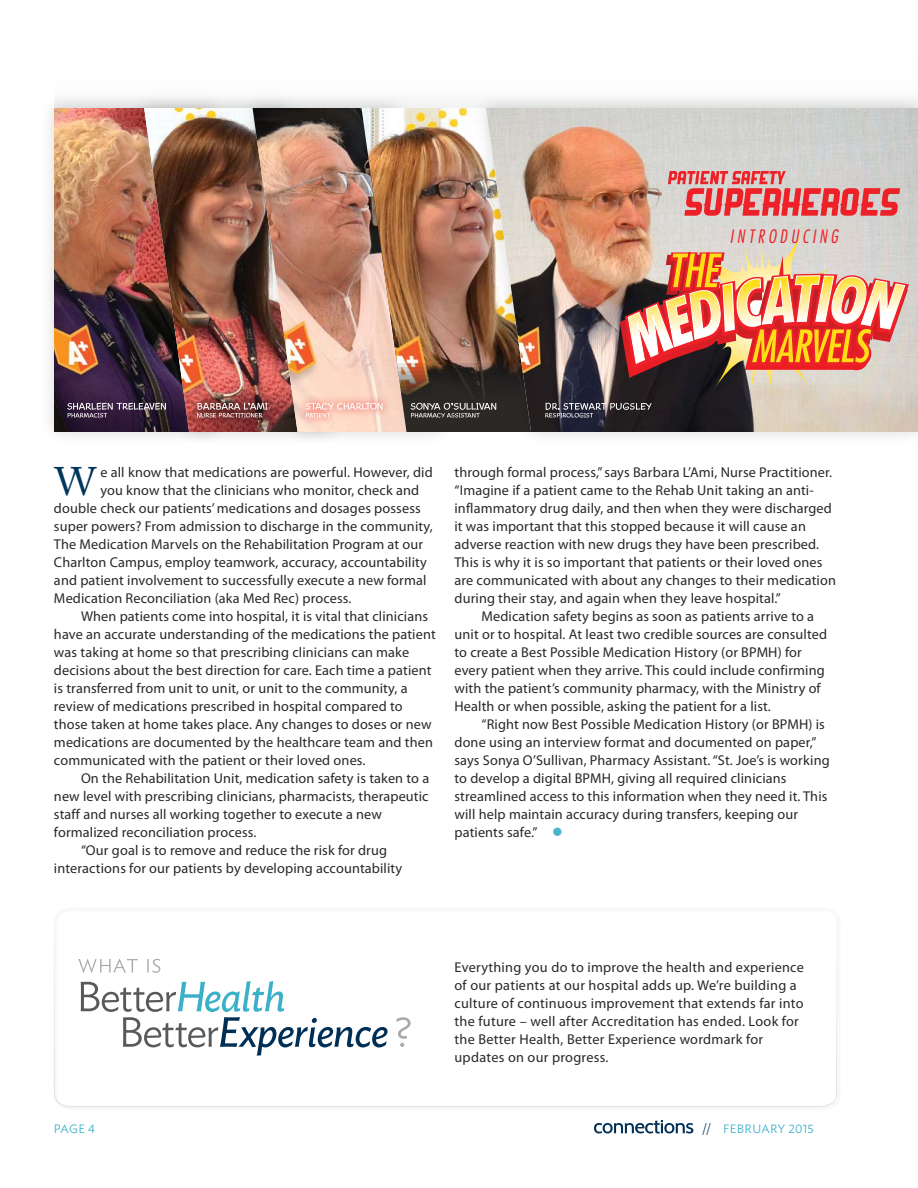
<style>
.page{position:relative;width:918px;height:1188px;background:#fff}
.page>*{position:absolute;margin:0;border:0;box-sizing:border-box;transform-origin:0 0}
.t1{font:39.6px "Adobe Caslon Pro";color:#00365b}
.t2{font:italic 300 condensed 18px "Futura";letter-spacing:.2em;color:#ed1d24}
.t3{font:14.25px/18px "Myriad Pro";letter-spacing:.01em;color:#292829}
.t4{font:300 12px "Ideal Sans";letter-spacing:.03em;color:#3bb0c9}
.s1{color:#4ab4cb}
.s2{color:#003055}
</style>
<div class="page">
<svg style="left:594px;top:1120px;width:99px;height:13px"></svg>
<svg style="left:54px;top:968px;width:783px;height:139px"></svg>
<svg style="left:81px;top:981px;width:307px;height:75px"></svg>
<svg style="left:78px;top:959px;width:82px;height:14px"></svg>
<svg style="left:397px;top:1017px;width:14px;height:30px"></svg>
<div style="left:39px;top:93px;width:191px;height:353px;background:#f8f8f8"></div>
<img style="left:54px;top:108px;width:76px;height:324px">
<div style="left:130px;top:93px;width:216px;height:353px;background:#000;opacity:.15"></div>
<img style="left:144px;top:108px;width:95px;height:324px">
<div style="left:239px;top:93px;width:216px;height:353px;background:#000;opacity:.15"></div>
<img style="left:253px;top:108px;width:109px;height:324px">
<img style="left:362px;top:108px;width:110px;height:324px">
<div style="left:472px;top:93px;width:446px;height:353px;background:#000;opacity:.15"></div>
<img style="left:486px;top:108px;width:432px;height:324px">
<svg style="left:621px;top:188px;width:292px;height:258px;background:#d2c3b9"></svg>
<svg style="left:668px;top:171px;width:232px;height:45px;background:#de8586"></svg>
<svg style="left:67px;top:403px;width:99px;height:15px"></svg>
<div style="left:189px;top:395px;width:86px;height:31px;background:#000;opacity:.95"></div>
<svg style="left:197px;top:403px;width:71px;height:15px"></svg>
<div style="left:298px;top:395px;width:93px;height:31px;background:#ed1d24;opacity:.95"></div>
<svg style="left:306px;top:403px;width:77px;height:15px"></svg>
<svg style="left:411px;top:403px;width:85px;height:15px"></svg>
<img style="left:545px;top:230px;width:363px;height:216px">
<p class="t2" style="left:730px;top:225px;width:110px">INTRODUCING</p>
<h1 class="t1" style="left:55px;top:458px;width:43px">W</h1>
<p class="t3" style="left:100px;top:463px;width:334px">e all know that medications are powerful. However, did</p>
<p class="t3" style="left:100px;top:481px;width:320px">you know that the clinicians who monitor, check and</p>
<p class="t3" style="left:54px;top:499px;width:368px">double check our patients’ medications and dosages possess</p>
<p class="t3" style="left:54px;top:517px;width:380px">super powers? From admission to discharge in the community,</p>
<p class="t3" style="left:54px;top:535px;width:371px">The Medication Marvels on the Rehabilitation Program at our</p>
<p class="t3" style="left:54px;top:553px;width:374px">Charlton Campus, employ teamwork, accuracy, accountability</p>
<p class="t3" style="left:54px;top:571px;width:374px">and patient involvement to successfully execute a new formal</p>
<p class="t3" style="left:54px;top:589px;width:299px">Medication Reconciliation (aka Med Rec) process.</p>
<p class="t3" style="left:81px;top:607px;width:349px">When patients come into hospital, it is vital that clinicians</p>
<p class="t3" style="left:54px;top:625px;width:383px">have an accurate understanding of the medications the patient</p>
<p class="t3" style="left:54px;top:643px;width:357px">was taking at home so that prescribing clinicians can make</p>
<p class="t3" style="left:54px;top:661px;width:379px">decisions about the best direction for care. Each time a patient</p>
<p class="t3" style="left:54px;top:679px;width:355px">is transferred from unit to unit, or unit to the community, a</p>
<p class="t3" style="left:54px;top:697px;width:350px">review of medications prescribed in hospital compared to</p>
<p class="t3" style="left:54px;top:715px;width:379px">those taken at home takes place. Any changes to doses or new</p>
<p class="t3" style="left:54px;top:733px;width:380px">medications are documented by the healthcare team and then</p>
<p class="t3" style="left:54px;top:751px;width:313px">communicated with the patient or their loved ones.</p>
<p class="t3" style="left:81px;top:769px;width:350px">On the Rehabilitation Unit, medication safety is taken to a</p>
<p class="t3" style="left:54px;top:787px;width:376px">new level with prescribing clinicians, pharmacists, therapeutic</p>
<p class="t3" style="left:54px;top:805px;width:330px">staff and nurses all working together to execute a new</p>
<p class="t3" style="left:54px;top:823px;width:204px">formalized reconciliation process.</p>
<p class="t3" style="left:81px;top:841px;width:308px">“Our goal is to remove and reduce the risk for drug</p>
<p class="t3" style="left:54px;top:859px;width:350px">interactions for our patients by developing accountability</p>
<p class="t3" style="left:454px;top:463px;width:379px">through formal process,” says Barbara L’Ami, Nurse Practitioner.</p>
<p class="t3" style="left:454px;top:481px;width:361px">“Imagine if a patient came to the Rehab Unit taking an anti-</p>
<p class="t3" style="left:454px;top:499px;width:379px">inflammatory drug daily, and then when they were discharged</p>
<p class="t3" style="left:454px;top:517px;width:353px">it was important that this stopped because it will cause an</p>
<p class="t3" style="left:454px;top:535px;width:366px">adverse reaction with new drugs they have been prescribed.</p>
<p class="t3" style="left:454px;top:553px;width:370px">This is why it is so important that patients or their loved ones</p>
<p class="t3" style="left:454px;top:571px;width:383px">are communicated with about any changes to their medication</p>
<p class="t3" style="left:454px;top:589px;width:328px">during their stay, and again when they leave hospital.”</p>
<p class="t3" style="left:481px;top:607px;width:334px">Medication safety begins as soon as patients arrive to a</p>
<p class="t3" style="left:454px;top:625px;width:374px">unit or to hospital. At least two credible sources are consulted</p>
<p class="t3" style="left:454px;top:643px;width:349px">to create a Best Possible Medication History (or BPMH) for</p>
<p class="t3" style="left:454px;top:661px;width:372px">every patient when they arrive. This could include confirming</p>
<p class="t3" style="left:454px;top:679px;width:368px">with the patient’s community pharmacy, with the Ministry of</p>
<p class="t3" style="left:454px;top:697px;width:318px">Health or when possible, asking the patient for a list.</p>
<p class="t3" style="left:481px;top:715px;width:345px">“Right now Best Possible Medication History (or BPMH) is</p>
<p class="t3" style="left:454px;top:733px;width:363px">done using an interview format and documented on paper,”</p>
<p class="t3" style="left:454px;top:751px;width:377px">says Sonya O’Sullivan, Pharmacy Assistant. “St. Joe’s is working</p>
<p class="t3" style="left:454px;top:769px;width:334px">to develop a digital BPMH, giving all required clinicians</p>
<p class="t3" style="left:454px;top:787px;width:375px">streamlined access to this information when they need it. This</p>
<p class="t3" style="left:454px;top:805px;width:345px">will help maintain accuracy during transfers, keeping our</p>
<p class="t3" style="left:454px;top:823px;width:110px">patients safe.” <span class="s1">●</span></p>
<p class="t3" style="left:454px;top:958px;width:351px">Everything you do to improve the health and experience of our patients at our hospital adds up. We’re building a culture of continuous improvement that extends far into the future – well after Accreditation has ended. Look for the Better Health, Better Experience wordmark for updates on our progress.</p>
<p class="t4" style="left:54px;top:1120px;width:42px">PAGE 4</p>
<p class="t4" style="left:703px;top:1120px;width:113px"><span class="s2">//</span> FEBRUARY 2015</p>
</div>
